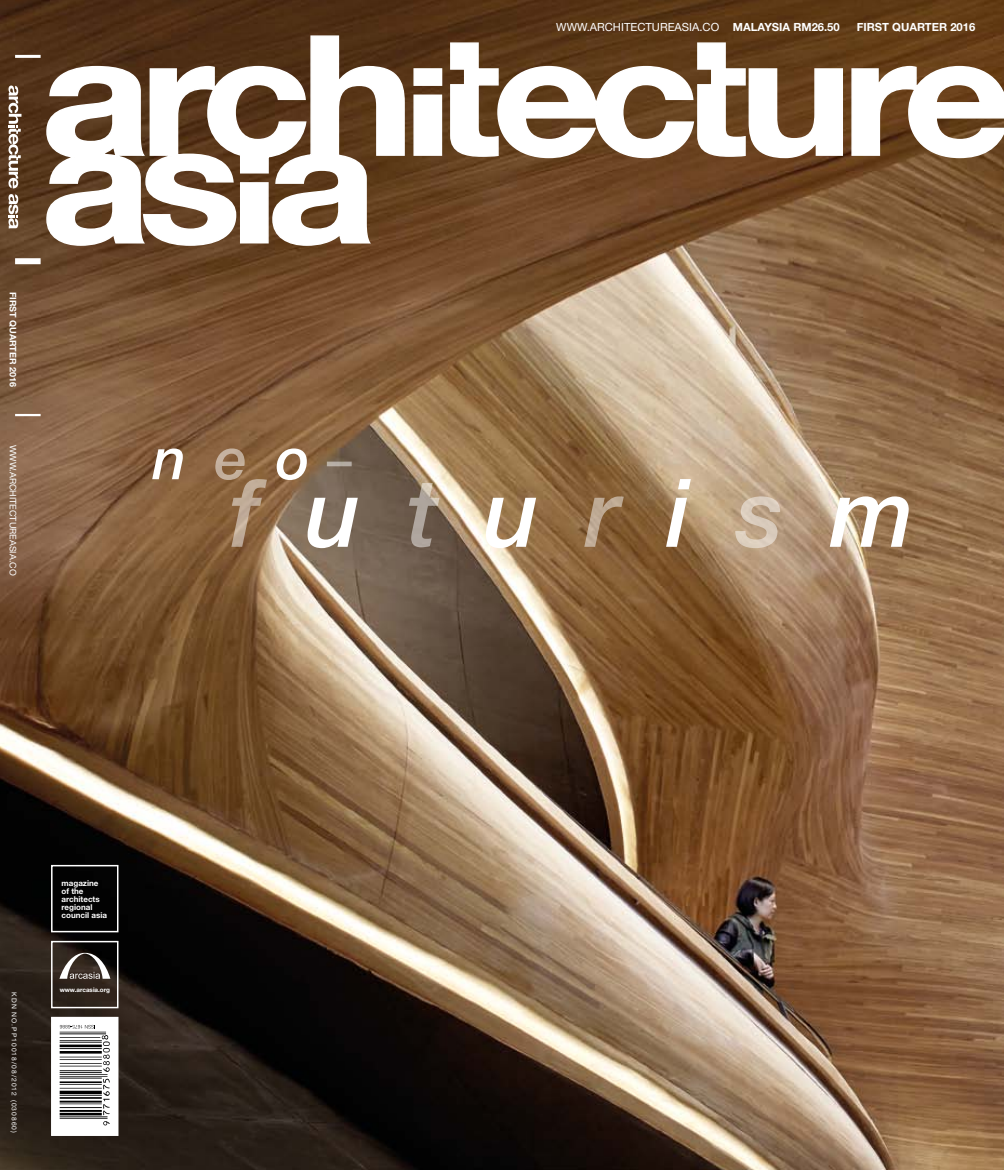
<style>
.page{position:relative;width:1004px;height:1170px;background:#fff}
.page>*{position:absolute;margin:0;border:0;box-sizing:border-box;transform-origin:0 0}
.t1{font:11.25px "Helvetica Neue";color:#fff}
.t2{font:700 11.25px "Helvetica Neue";color:#fff}
.t3{font:9px "Helvetica Neue";color:#fff}
.t4{font:700 9px "Helvetica Neue";color:#fff}
.t5{font:700 7.95px/7.9px "Helvetica Neue";color:#fff}
.t6{font:6.75px "Helvetica Neue";letter-spacing:.15em;color:#fff}
.t7{font:700 6.3px "Helvetica Neue";color:#fff}
.s1{font-weight:700}
</style>
<div class="page">
<img style="left:0;top:0;width:1003px;height:1169px">
<div style="left:413px;top:68px;width:29px;height:18px;background:#fff;border:2px solid #fff"></div>
<div style="left:413px;top:94px;width:29px;height:62px;background:#fff;border:2px solid #fff"></div>
<svg style="left:449px;top:42px;width:394px;height:117px"></svg>
<svg style="left:850px;top:65px;width:153px;height:94px"></svg>
<svg style="left:46px;top:35px;width:359px;height:211px"></svg>
<svg style="left:307px;top:497px;width:51px;height:51px"></svg>
<svg style="left:409px;top:483px;width:30px;height:64px;background:#8f8173"></svg>
<svg style="left:486px;top:497px;width:50px;height:51px"></svg>
<svg style="left:584px;top:496px;width:39px;height:50px;background:#987756"></svg>
<svg style="left:666px;top:497px;width:21px;height:49px"></svg>
<svg style="left:678px;top:479px;width:12px;height:10px"></svg>
<svg style="left:735px;top:496px;width:45px;height:52px;background:#cbb7a1"></svg>
<svg style="left:829px;top:496px;width:79px;height:50px"></svg>
<svg style="left:152px;top:448px;width:31px;height:31px"></svg>
<svg style="left:215px;top:448px;width:52px;height:98px;background:#997756"></svg>
<svg style="left:277px;top:448px;width:30px;height:32px"></svg>
<svg style="left:51px;top:1016px;width:67px;height:119px"></svg>
<hr style="left:60px;top:1118px;width:47px;height:1px;background:#000">
<hr style="left:60px;top:1116px;width:47px;height:1px;background:#000">
<hr style="left:60px;top:1112px;width:42px;height:3px;background:#000">
<hr style="left:60px;top:1109px;width:42px;height:2px;background:#000">
<hr style="left:60px;top:1106px;width:42px;height:1px;background:#000">
<hr style="left:60px;top:1103px;width:42px;height:1px;background:#000">
<hr style="left:60px;top:1100px;width:42px;height:2px;background:#000">
<hr style="left:60px;top:1096px;width:42px;height:2px;background:#000">
<hr style="left:60px;top:1095px;width:42px;height:1px;background:#000">
<svg style="left:60px;top:1090px;width:42px;height:4px"></svg>
<hr style="left:60px;top:1087px;width:42px;height:1px;background:#000">
<hr style="left:60px;top:1084px;width:42px;height:1px;background:#000">
<hr style="left:60px;top:1081px;width:42px;height:1px;background:#000">
<hr style="left:60px;top:1077px;width:42px;height:1px;background:#000">
<hr style="left:60px;top:1075px;width:47px;height:1px;background:#000">
<hr style="left:60px;top:1073px;width:47px;height:1px;background:#000">
<hr style="left:60px;top:1072px;width:42px;height:1px;background:#000">
<hr style="left:60px;top:1070px;width:42px;height:1px;background:#000">
<hr style="left:60px;top:1065px;width:42px;height:1px;background:#000">
<hr style="left:60px;top:1062px;width:42px;height:1px;background:#000">
<hr style="left:60px;top:1059px;width:42px;height:1px;background:#000">
<hr style="left:60px;top:1056px;width:42px;height:1px;background:#000">
<hr style="left:60px;top:1050px;width:42px;height:3px;background:#000">
<hr style="left:60px;top:1048px;width:42px;height:1px;background:#000">
<hr style="left:60px;top:1044px;width:42px;height:3px;background:#000">
<hr style="left:60px;top:1041px;width:42px;height:1px;background:#000">
<hr style="left:60px;top:1039px;width:42px;height:1px;background:#000">
<hr style="left:60px;top:1037px;width:40px;height:1px;background:#000">
<hr style="left:60px;top:1033px;width:46px;height:1px;background:#000">
<hr style="left:60px;top:1031px;width:46px;height:1px;background:#000">
<svg style="left:103px;top:1078px;width:7px;height:47px"></svg>
<svg style="left:102px;top:1034px;width:8px;height:37px"></svg>
<svg style="left:60px;top:1024px;width:35px;height:4px"></svg>
<svg style="left:59px;top:952px;width:51px;height:26px"></svg>
<div style="left:51px;top:940px;width:67px;height:68px;border:2px solid #fff"></div>
<div style="left:51px;top:864px;width:67px;height:68px;border:2px solid #fff"></div>
<hr style="left:15px;top:55px;width:26px;height:3px;background:#fff">
<hr style="left:15px;top:414px;width:26px;height:2px;background:#fff">
<svg style="left:15px;top:258px;width:26px;height:6px"></svg>
<svg style="left:9px;top:85px;width:12px;height:144px"></svg>
<div style="left:327px;top:461px;width:24px;height:5px;background:#b4aca3"></div>
<p class="t4" style="left:19px;top:292px;width:96px;rotate:90deg">FIRST QUARTER 2016</p>
<p class="t3" style="left:18px;top:445px;width:132px;rotate:90deg">WWW.ARCHITECTUREASIA.CO</p>
<p class="t6" style="left:18px;top:992px;width:142px;rotate:90deg">KDN NO.PP10018/08/2012 (030860)</p>
<p class="t5" style="left:62px;top:878px;width:47px">magazine of the architects regional council asia</p>
<p class="t7" style="left:60px;top:985px;width:52px">www.arcasia.org</p>
<h1 class="t1" style="left:556px;top:20px;width:285px">WWW.ARCHITECTUREASIA.CO <span class="s1">MALAYSIA RM26.50</span></h1>
<h1 class="t2" style="left:856px;top:20px;width:120px">FIRST QUARTER 2016</h1>
</div>
